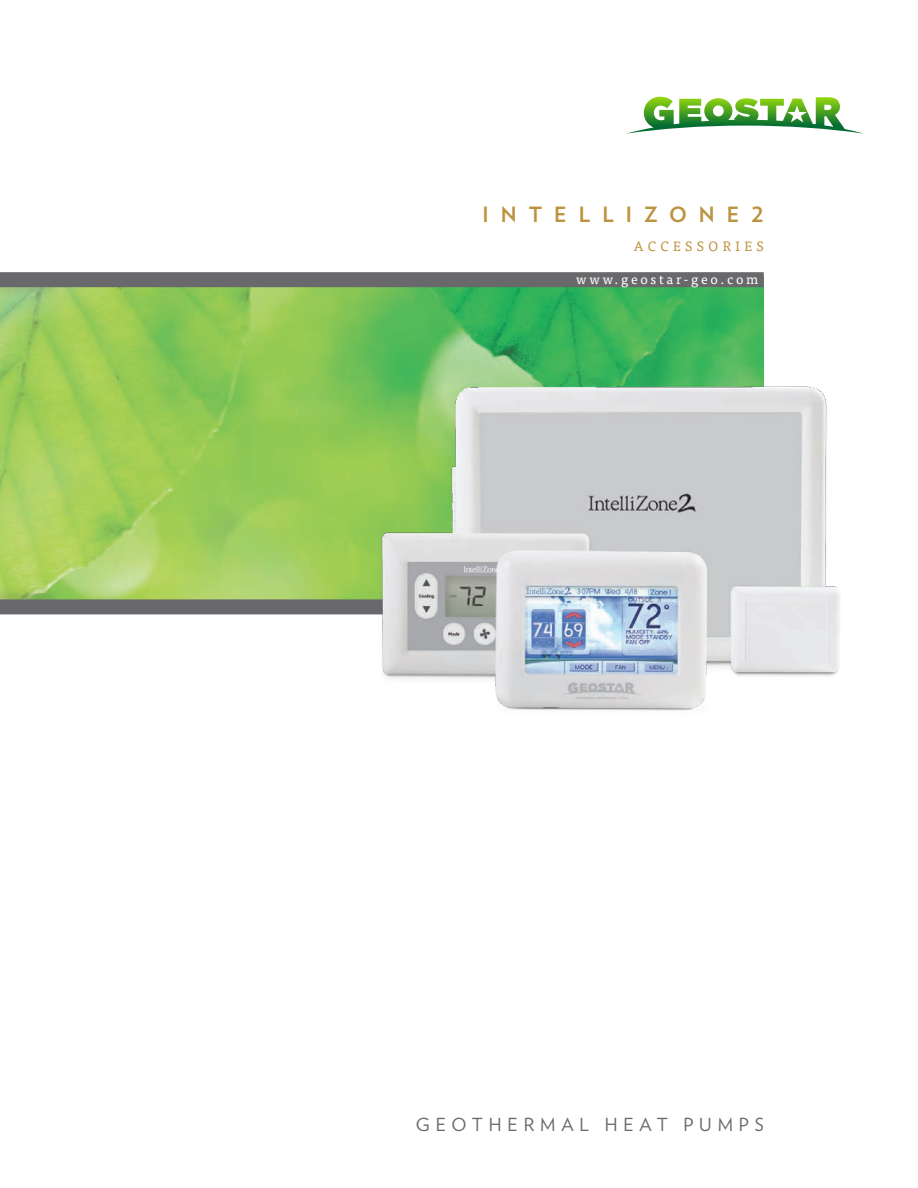
<style>
.page{position:relative;width:918px;height:1188px;background:#fff}
.page>*{position:absolute;margin:0;border:0;box-sizing:border-box;transform-origin:0 0}
.t1{font:700 21px "Verlag";letter-spacing:.575em;color:#bc933e}
.t2{font:18px "Verlag";letter-spacing:.325em;color:#69696c}
.t3{font:13.5px "Tisa OT";letter-spacing:.2em;color:#fff}
.t4{font:13.5px "Tisa OT";letter-spacing:.325em;color:#bc933e}
</style>
<div class="page">
<img style="left:0;top:287px;width:763px;height:312px">
<div style="left:0;top:586px;width:62px;height:26px;background:#231f20;opacity:.47"></div>
<div style="left:0;top:273px;width:62px;height:27px;background:#231f20;opacity:.47"></div>
<div style="left:0;top:599px;width:764px;height:15px;background:#69696c"></div>
<div style="left:0;top:272px;width:764px;height:15px;background:#69696c"></div>
<svg style="left:627px;top:97px;width:237px;height:37px"></svg>
<img style="left:350px;top:355px;width:490px;height:356px">
<p class="t1" style="left:483px;top:198px;width:283px">INTELLIZONE2</p>
<p class="t4" style="left:634px;top:238px;width:131px">ACCESSORIES</p>
<p class="t3" style="left:576px;top:271px;width:184px">www.geostar-geo.com</p>
<p class="t2" style="left:416px;top:1111px;width:349px">GEOTHERMAL HEAT PUMPS</p>
</div>
